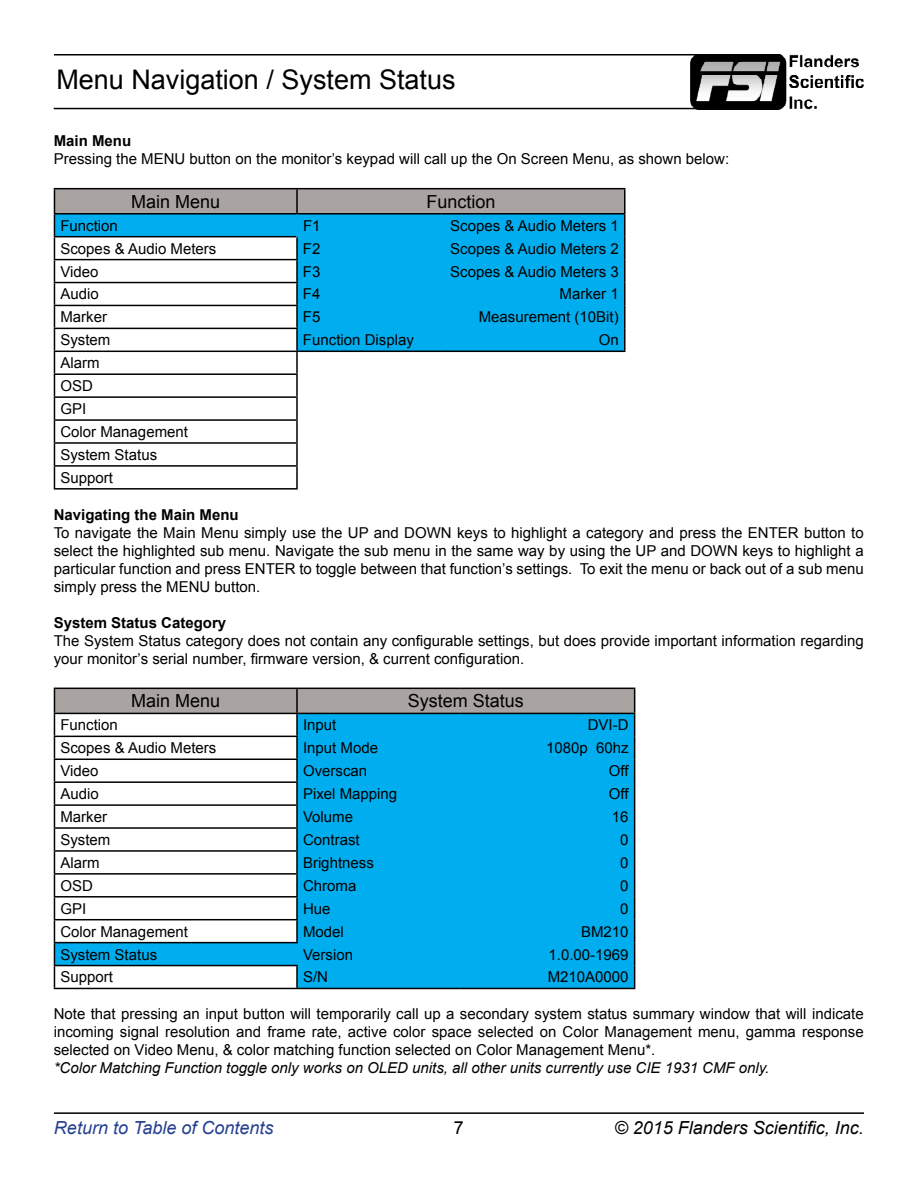
<style>
.page{position:relative;width:918px;height:1188px;background:#fff}
.page>*{position:absolute;margin:0;border:0;box-sizing:border-box;transform-origin:0 0}
.t1{font:27px "Arial";color:#000}
.t2{font:18px "Arial";color:#000}
.t3{font:italic 18px "Arial";color:#000}
.t4{font:italic 18px "Arial";color:#25408f}
.t5{font:15px/18px "Arial";color:#000}
.t6{font:italic 15px "Arial";color:#000}
.t7{font:700 15px "Arial";color:#000}
</style>
<div class="page">
<img style="left:690px;top:54px;width:174px;height:55px">
<hr style="left:54px;top:54px;width:723px;height:2px;background:#000">
<hr style="left:54px;top:108px;width:648px;height:1px;background:#000">
<hr style="left:54px;top:1112px;width:810px;height:2px;background:#000">
<hr style="left:54px;top:188px;width:243px;height:1px;background:#000">
<hr style="left:297px;top:188px;width:145px;height:1px;background:#000">
<hr style="left:442px;top:188px;width:184px;height:1px;background:#000">
<hr style="left:624px;top:189px;width:2px;height:24px;background:#000">
<hr style="left:442px;top:213px;width:184px;height:2px;background:#000">
<hr style="left:54px;top:488px;width:244px;height:2px;background:#000">
<hr style="left:624px;top:215px;width:2px;height:22px;background:#000">
<hr style="left:624px;top:237px;width:2px;height:23px;background:#000">
<hr style="left:624px;top:260px;width:2px;height:23px;background:#000">
<hr style="left:624px;top:283px;width:2px;height:22px;background:#000">
<hr style="left:624px;top:305px;width:2px;height:23px;background:#000">
<hr style="left:624px;top:328px;width:2px;height:23px;background:#000">
<svg style="left:54px;top:189px;width:571px;height:299px"></svg>
<hr style="left:296px;top:260px;width:2px;height:22px;background:#000">
<hr style="left:54px;top:282px;width:244px;height:1px;background:#000">
<hr style="left:296px;top:215px;width:2px;height:21px;background:#00aeef">
<hr style="left:296px;top:306px;width:2px;height:22px;background:#000">
<hr style="left:296px;top:329px;width:2px;height:22px;background:#000">
<hr style="left:296px;top:352px;width:2px;height:21px;background:#000">
<hr style="left:296px;top:375px;width:2px;height:21px;background:#000">
<hr style="left:296px;top:398px;width:2px;height:21px;background:#000">
<hr style="left:296px;top:421px;width:2px;height:21px;background:#000">
<hr style="left:296px;top:444px;width:2px;height:21px;background:#000">
<hr style="left:296px;top:467px;width:2px;height:21px;background:#000">
<hr style="left:297px;top:351px;width:145px;height:1px;background:#000">
<hr style="left:442px;top:351px;width:184px;height:1px;background:#000">
<hr style="left:54px;top:988px;width:243px;height:1px;background:#000">
<hr style="left:297px;top:988px;width:164px;height:1px;background:#000">
<hr style="left:461px;top:988px;width:174px;height:1px;background:#000">
<svg style="left:54px;top:688px;width:581px;height:300px"></svg>
<h1 class="t1" style="left:56px;top:62px;width:401px">Menu Navigation / System Status</h1>
<p class="t7" style="left:54px;top:131px;width:79px">Main Menu</p>
<p class="t5" style="left:54px;top:150px;width:677px">Pressing the MENU button on the monitor’s keypad will call up the On Screen Menu, as shown below:</p>
<p class="t2" style="left:131px;top:190px;width:91px">Main Menu</p>
<p class="t2" style="left:426px;top:190px;width:71px">Function</p>
<p class="t5" style="left:60px;top:217px;width:59px">Function</p>
<p class="t5" style="left:303px;top:217px;width:19px">F1</p>
<p class="t5" style="left:450px;top:217px;width:170px">Scopes &amp; Audio Meters 1</p>
<p class="t5" style="left:60px;top:240px;width:157px">Scopes &amp; Audio Meters</p>
<p class="t5" style="left:303px;top:240px;width:19px">F2</p>
<p class="t5" style="left:450px;top:240px;width:170px">Scopes &amp; Audio Meters 2</p>
<p class="t5" style="left:60px;top:262px;width:40px">Video</p>
<p class="t5" style="left:303px;top:262px;width:19px">F3</p>
<p class="t5" style="left:450px;top:262px;width:170px">Scopes &amp; Audio Meters 3</p>
<p class="t5" style="left:60px;top:285px;width:40px">Audio</p>
<p class="t5" style="left:303px;top:285px;width:19px">F4</p>
<p class="t5" style="left:560px;top:285px;width:61px">Marker 1</p>
<p class="t5" style="left:60px;top:308px;width:48px">Marker</p>
<p class="t5" style="left:303px;top:308px;width:19px">F5</p>
<p class="t5" style="left:479px;top:308px;width:142px">Measurement (10Bit)</p>
<p class="t5" style="left:60px;top:331px;width:52px">System</p>
<p class="t5" style="left:303px;top:331px;width:112px">Function Display</p>
<p class="t5" style="left:599px;top:331px;width:22px">On</p>
<p class="t5" style="left:60px;top:352px;width:129px;line-height:23px">Alarm<br>OSD<br>GPI<br>Color Management<br>System Status<br>Support</p>
<p class="t7" style="left:54px;top:504px;width:187px">Navigating the Main Menu</p>
<p class="t5" style="left:54px;top:523px;width:811px;text-align:justify">To navigate the Main Menu simply use the UP and DOWN keys to highlight a category and press the ENTER button to select the highlighted sub menu. Navigate the sub menu in the same way by using the UP and DOWN keys to highlight a particular function and press ENTER to toggle between that function’s settings. To exit the menu or back out of a sub menu simply press the MENU button.</p>
<p class="t7" style="left:54px;top:612px;width:174px">System Status Category</p>
<p class="t5" style="left:54px;top:631px;width:811px">The System Status category does not contain any configurable settings, but does provide important information regarding your monitor’s serial number, firmware version, &amp; current configuration.</p>
<p class="t2" style="left:131px;top:689px;width:91px">Main Menu</p>
<p class="t2" style="left:408px;top:689px;width:118px">System Status</p>
<p class="t5" style="left:60px;top:716px;width:59px">Function</p>
<p class="t5" style="left:303px;top:716px;width:35px">Input</p>
<p class="t5" style="left:588px;top:716px;width:42px">DVI-D</p>
<p class="t5" style="left:60px;top:739px;width:157px">Scopes &amp; Audio Meters</p>
<p class="t5" style="left:303px;top:739px;width:77px">Input Mode</p>
<p class="t5" style="left:546px;top:739px;width:84px">1080p 60hz</p>
<p class="t5" style="left:60px;top:762px;width:40px">Video</p>
<p class="t5" style="left:303px;top:762px;width:66px">Overscan</p>
<p class="t5" style="left:609px;top:762px;width:21px">Off</p>
<p class="t5" style="left:60px;top:785px;width:40px">Audio</p>
<p class="t5" style="left:303px;top:785px;width:96px">Pixel Mapping</p>
<p class="t5" style="left:609px;top:785px;width:21px">Off</p>
<p class="t5" style="left:60px;top:808px;width:48px">Marker</p>
<p class="t5" style="left:303px;top:808px;width:52px">Volume</p>
<p class="t5" style="left:612px;top:808px;width:18px">16</p>
<p class="t5" style="left:60px;top:831px;width:52px">System</p>
<p class="t5" style="left:303px;top:831px;width:58px">Contrast</p>
<p class="t5" style="left:620px;top:831px;width:10px">0</p>
<p class="t5" style="left:60px;top:854px;width:41px">Alarm</p>
<p class="t5" style="left:303px;top:854px;width:72px">Brightness</p>
<p class="t5" style="left:620px;top:854px;width:10px">0</p>
<p class="t5" style="left:60px;top:877px;width:34px">OSD</p>
<p class="t5" style="left:303px;top:877px;width:55px">Chroma</p>
<p class="t5" style="left:620px;top:877px;width:10px">0</p>
<p class="t5" style="left:60px;top:900px;width:27px">GPI</p>
<p class="t5" style="left:303px;top:900px;width:29px">Hue</p>
<p class="t5" style="left:620px;top:900px;width:10px">0</p>
<p class="t5" style="left:60px;top:923px;width:129px">Color Management</p>
<p class="t5" style="left:303px;top:923px;width:42px">Model</p>
<p class="t5" style="left:581px;top:923px;width:49px">BM210</p>
<p class="t5" style="left:60px;top:945px;width:98px">System Status</p>
<p class="t5" style="left:303px;top:945px;width:52px">Version</p>
<p class="t5" style="left:549px;top:945px;width:82px">1.0.00-1969</p>
<p class="t5" style="left:60px;top:968px;width:54px">Support</p>
<p class="t5" style="left:303px;top:968px;width:27px">S/N</p>
<p class="t5" style="left:548px;top:968px;width:82px">M210A0000</p>
<p class="t5" style="left:54px;top:1005px;width:811px;text-align:justify">Note that pressing an input button will temporarily call up a secondary system status summary window that will indicate incoming signal resolution and frame rate, active color space selected on Color Management menu, gamma response selected on Video Menu, &amp; color matching function selected on Color Management Menu*.</p>
<p class="t6" style="left:54px;top:1058px;width:717px">*Color Matching Function toggle only works on OLED units, all other units currently use CIE 1931 CMF only.</p>
<p class="t4" style="left:54px;top:1116px;width:221px">Return to Table of Contents</p>
<p class="t2" style="left:454px;top:1116px;width:12px">7</p>
<p class="t3" style="left:615px;top:1116px;width:251px">© 2015 Flanders Scientific, Inc.</p>
</div>
